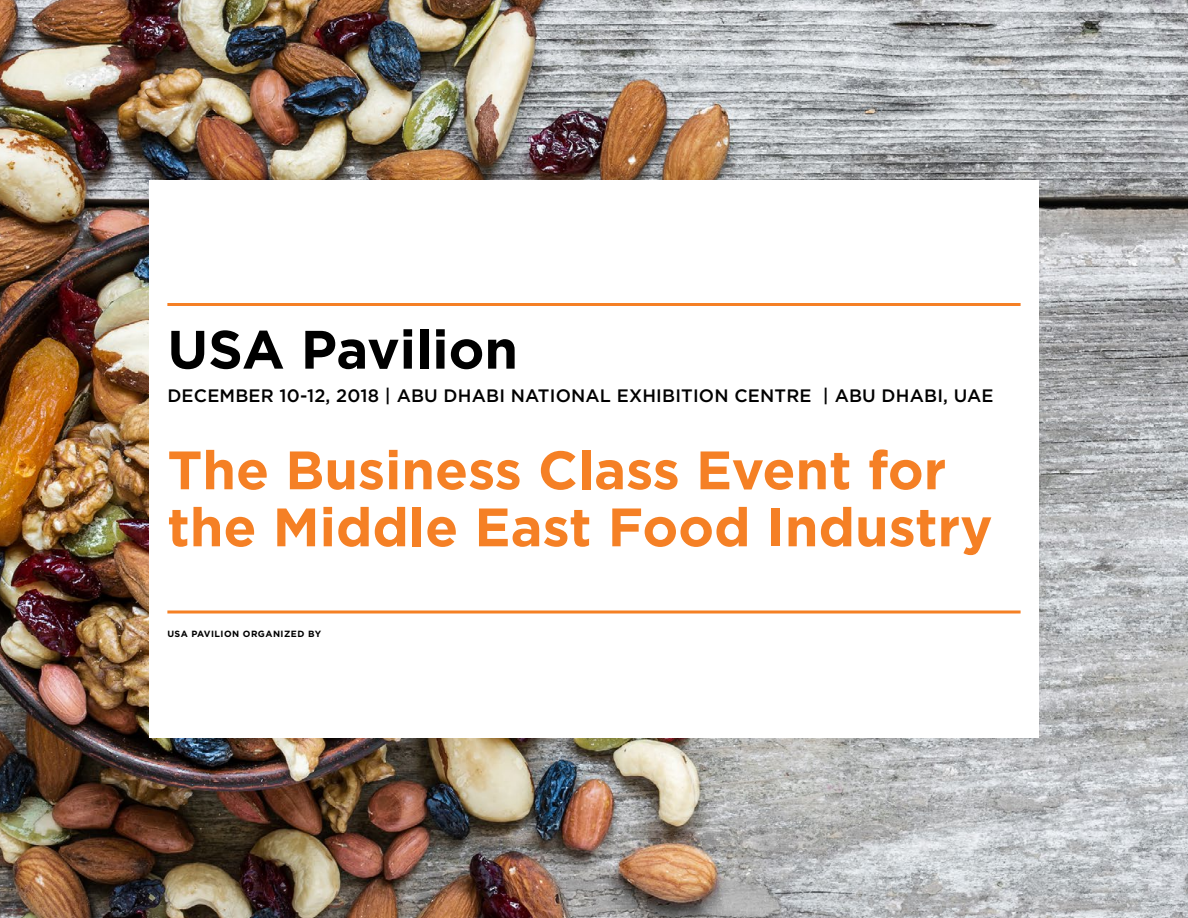
<style>
.page{position:relative;width:1188px;height:918px;background:#fff}
.page>*{position:absolute;margin:0;border:0;box-sizing:border-box;transform-origin:0 0}
.t1{font:700 54px/57px "Gotham";color:#f58025}
.t2{font:700 54px "Gotham";color:#000}
.t3{font:500 18px "Gotham";letter-spacing:.01em;color:#000}
.t4{font:700 9px "Gotham";letter-spacing:.05em;color:#000}
</style>
<div class="page">
<img style="left:0;top:0;width:1188px;height:918px">
<div style="left:149px;top:180px;width:890px;height:558px;background:#fff"></div>
<hr style="left:167px;top:303px;width:854px;height:3px;background:#f58025">
<svg style="left:167px;top:610px;width:854px;height:4px;background:#f79f5b"></svg>
<h1 class="t2" style="left:167px;top:318px;width:352px">USA Pavilion</h1>
<p class="t3" style="left:167px;top:385px;width:828px">DECEMBER 10-12, 2018 | ABU DHABI NATIONAL EXHIBITION CENTRE | ABU DHABI, UAE</p>
<h1 class="t1" style="left:167px;top:440px;width:827px">The Business Class Event for the Middle East Food Industry</h1>
<p class="t4" style="left:167px;top:629px;width:155px">USA PAVILION ORGANIZED BY</p>
</div>
